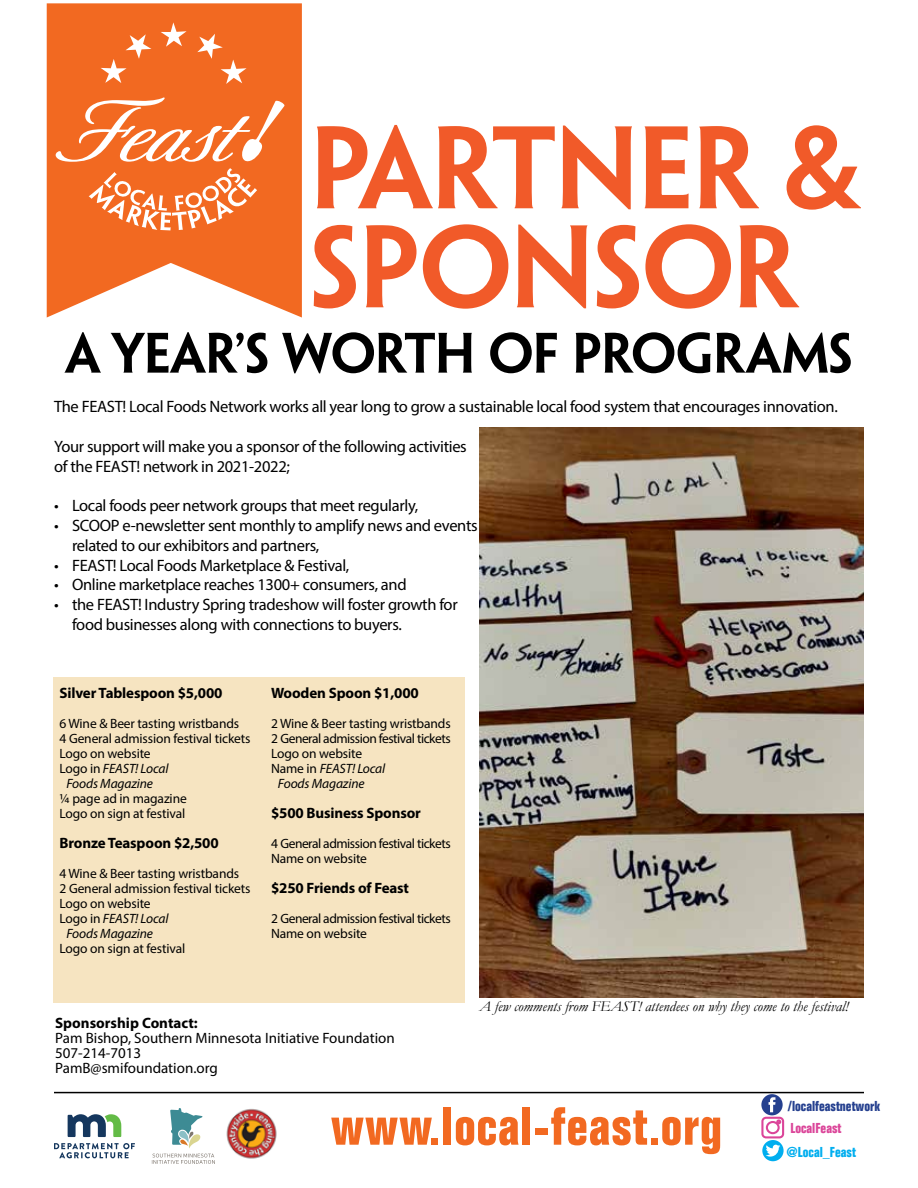
<style>
.page{position:relative;width:918px;height:1188px;background:#fff}
.page>*{position:absolute;margin:0;border:0;box-sizing:border-box;transform-origin:0 0}
.t1{font:105px/99px "Penumbra Semibold Flare";letter-spacing:-.02em;color:#f15a29}
.t2{font:700 condensed 52.5px "Folio";letter-spacing:.02em;color:#f26921}
.t3{font:51px "Penumbra Semibold Flare";letter-spacing:-.02em;color:#000}
.t4{font:16.5px/19.8px "Myriad Pro";letter-spacing:-.02em;color:#000}
.t5{font:700 15px "Myriad Pro";letter-spacing:-.01em;color:#000}
.t6{font:15px/15px "Myriad Pro";color:#000}
.t7{font:italic 15px "Garamond";color:#000}
.t8{font:700 condensed 14.1px "Folio";color:#25408f}
.t9{font:700 condensed 14.1px "Folio";color:#00aeef}
.t10{font:700 condensed 14.1px "Folio";color:#db4599}
.t11{font:13.5px/15px "Myriad Pro";letter-spacing:-.01em;color:#000}
.t12{font:13.5px/15px "Myriad Pro";letter-spacing:-.035em;color:#000}
.t13{font:italic 13.5px "Myriad Pro";letter-spacing:-.01em;color:#000}
.s1{font-style:normal}
</style>
<div class="page">
<div style="left:54px;top:677px;width:411px;height:325px;background:#f6e4c1"></div>
<img style="left:226px;top:1108px;width:51px;height:51px">
<svg style="left:152px;top:1108px;width:63px;height:56px"></svg>
<svg style="left:54px;top:1143px;width:81px;height:15px"></svg>
<svg style="left:68px;top:1114px;width:53px;height:23px"></svg>
<hr style="left:54px;top:1092px;width:810px;height:1px;background:#000">
<img style="left:480px;top:428px;width:384px;height:570px">
<svg style="left:47px;top:3px;width:255px;height:315px;fill:#f26921"></svg>
<svg style="left:56px;top:97px;width:230px;height:133px;background:#f48347"></svg>
<svg style="left:101px;top:34px;width:50px;height:49px;background:#f48044"></svg>
<svg style="left:161px;top:22px;width:26px;height:25px"></svg>
<svg style="left:197px;top:34px;width:50px;height:50px;background:#f38043"></svg>
<svg style="left:762px;top:1140px;width:22px;height:21px"></svg>
<div style="left:761px;top:1117px;width:23px;height:21px;border:2px solid #db4599;border-radius:4px"></div>
<div style="left:766px;top:1121px;width:14px;height:13px;border:2px solid #db4599;border-radius:50%"></div>
<svg style="left:761px;top:1094px;width:22px;height:30px"></svg>
<h1 class="t1" style="left:309px;top:117px;width:552px">PARTNER &amp;<br>SPONSOR</h1>
<h3 class="t3" style="left:65px;top:322px;width:790px">A YEAR’S WORTH OF PROGRAMS</h3>
<p class="t4" style="left:54px;top:397px;width:785px">The FEAST! Local Foods Network works all year long to grow a sustainable local food system that encourages innovation.</p>
<p class="t4" style="left:54px;top:436px;width:414px">Your support will make you a sponsor of the following activities of the FEAST! network in 2021-2022;</p>
<p class="t4" style="left:54px;top:496px;width:366px">• Local foods peer network groups that meet regularly,</p>
<p class="t4" style="left:72px;top:515px;width:407px;text-indent:-18px">• SCOOP e-newsletter sent monthly to amplify news and events related to our exhibitors and partners,</p>
<p class="t4" style="left:54px;top:555px;width:297px">• FEAST! Local Foods Marketplace &amp; Festival,</p>
<p class="t4" style="left:54px;top:575px;width:354px">• Online marketplace reaches 1300+ consumers, and</p>
<p class="t4" style="left:72px;top:595px;width:387px;text-indent:-18px">• the FEAST! Industry Spring tradeshow will foster growth for food businesses along with connections to buyers.</p>
<p class="t5" style="left:60px;top:683px;width:165px">Silver Tablespoon $5,000</p>
<p class="t11" style="left:60px;top:716px;width:181px">6 Wine &amp; Beer tasting wristbands</p>
<p class="t11" style="left:60px;top:731px;width:193px">4 General admission festival tickets</p>
<p class="t11" style="left:60px;top:746px;width:93px">Logo on website</p>
<p class="t13" style="left:60px;top:760px;width:110px"><span class="s1">Logo in</span> FEAST! Local</p>
<p class="t13" style="left:66px;top:775px;width:88px">Foods Magazine</p>
<p class="t11" style="left:60px;top:791px;width:129px">¼ page ad in magazine<br>Logo on sign at festival</p>
<p class="t5" style="left:60px;top:833px;width:161px">Bronze Teaspoon $2,500</p>
<p class="t11" style="left:60px;top:866px;width:181px">4 Wine &amp; Beer tasting wristbands</p>
<p class="t11" style="left:60px;top:881px;width:193px">2 General admission festival tickets</p>
<p class="t11" style="left:60px;top:896px;width:93px">Logo on website</p>
<p class="t13" style="left:60px;top:910px;width:110px"><span class="s1">Logo in</span> FEAST! Local</p>
<p class="t13" style="left:66px;top:925px;width:88px">Foods Magazine</p>
<p class="t11" style="left:60px;top:941px;width:127px">Logo on sign at festival</p>
<p class="t5" style="left:271px;top:683px;width:149px">Wooden Spoon $1,000</p>
<p class="t11" style="left:271px;top:716px;width:181px">2 Wine &amp; Beer tasting wristbands</p>
<p class="t12" style="left:271px;top:731px;width:181px">2 General admission festival tickets</p>
<p class="t11" style="left:271px;top:746px;width:93px">Logo on website</p>
<p class="t13" style="left:271px;top:760px;width:116px"><span class="s1">Name in</span> FEAST! Local</p>
<p class="t13" style="left:278px;top:775px;width:88px">Foods Magazine</p>
<p class="t5" style="left:271px;top:803px;width:151px">$500 Business Sponsor</p>
<p class="t12" style="left:271px;top:836px;width:181px">4 General admission festival tickets<br>Name on website</p>
<p class="t5" style="left:271px;top:878px;width:140px">$250 Friends of Feast</p>
<p class="t12" style="left:271px;top:911px;width:181px">2 General admission festival tickets<br>Name on website</p>
<p class="t7" style="left:480px;top:997px;width:371px">A few comments from FEAST! attendees on why they come to the festival!</p>
<p class="t5" style="left:55px;top:1013px;width:144px">Sponsorship Contact:</p>
<p class="t6" style="left:55px;top:1030px;width:341px">Pam Bishop, Southern Minnesota Initiative Foundation<br>507-214-7013<br>PamB@smifoundation.org</p>
<h2 class="t2" style="left:331px;top:1097px;width:393px">www.local-feast.org</h2>
<p class="t8" style="left:788px;top:1098px;width:94px">/localfeastnetwork</p>
<p class="t9" style="left:787px;top:1144px;width:71px">@Local_Feast</p>
<p class="t10" style="left:790px;top:1120px;width:53px">LocalFeast</p>
</div>
